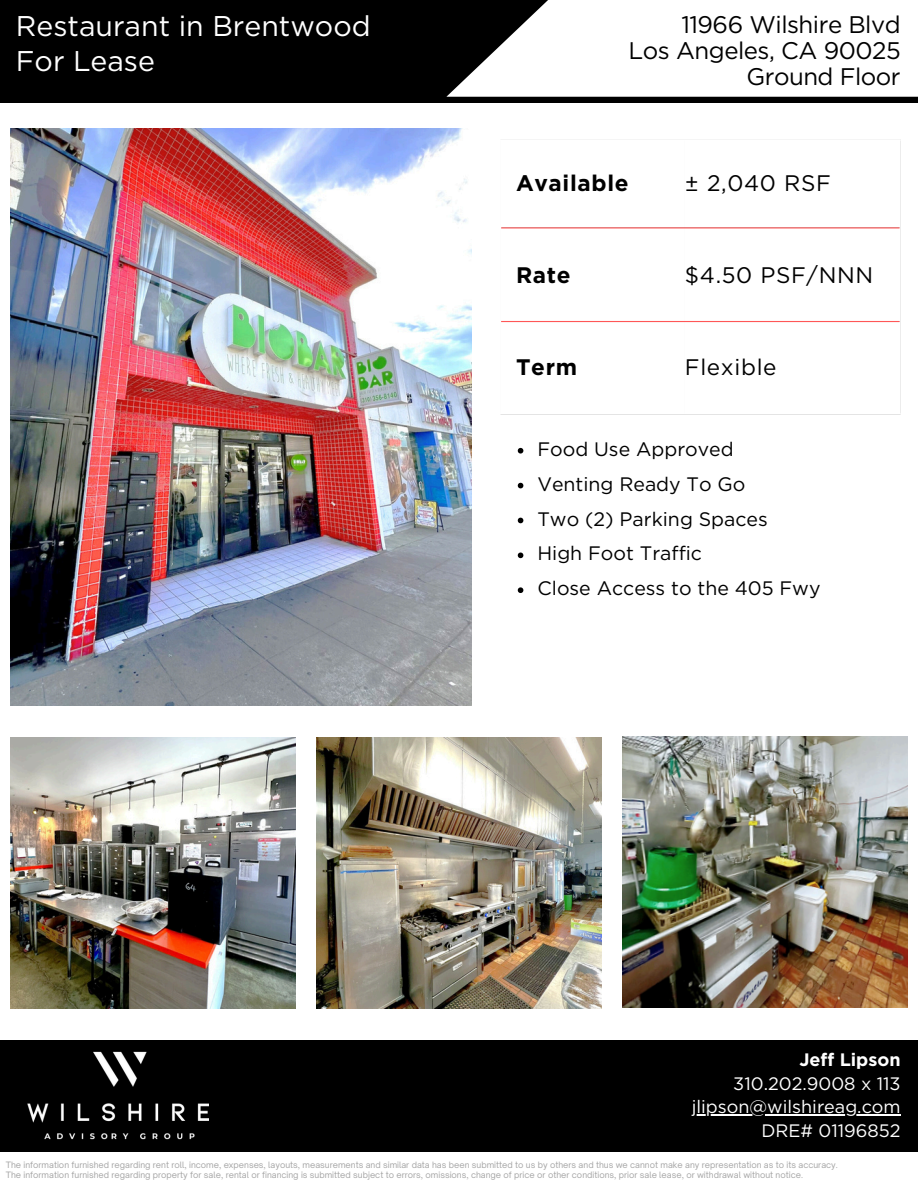
<style>
.page{position:relative;width:918px;height:1188px;background:#fff}
.page>*{position:absolute;margin:0;border:0;box-sizing:border-box;transform-origin:0 0}
.t1{font:28.5px/34.8px "Gotham";color:#fff}
.t2{font:24px/25.8px "Gotham";letter-spacing:-.02em;color:#000;text-align:right}
.t3{font:22.5px "Gotham";letter-spacing:.03em;color:#000}
.t4{font:700 22.5px "Gotham";letter-spacing:.03em;color:#000}
.t5{font:19.5px "Gotham";color:#000}
.t6{font:18px/23.7px "Gotham";color:#fff;text-align:right}
.t7{font:8.4px "Open Sauce One";color:#a6a6a6}
.s1{font-weight:700}
</style>
<div class="page">
<div style="left:0;top:1040px;width:918px;height:112px;background:#000"></div>
<img style="left:27px;top:1051px;width:181px;height:89px">
<hr style="left:501px;top:227px;width:399px;height:2px;background:#ff5757">
<hr style="left:501px;top:321px;width:399px;height:1px;background:#ff5757">
<div style="left:0;top:0;width:918px;height:102px;background:#000"></div>
<div style="left:446px;top:0;width:472px;height:97px;background:#fff"></div>
<img style="left:10px;top:129px;width:461px;height:577px">
<img style="left:317px;top:738px;width:284px;height:271px">
<img style="left:10px;top:738px;width:285px;height:271px">
<img style="left:623px;top:736px;width:284px;height:272px">
<hr style="left:692px;top:1114px;width:209px;height:2px;background:#fff">
<svg style="left:518px;top:448px;width:5px;height:6px"></svg>
<svg style="left:518px;top:483px;width:5px;height:5px"></svg>
<svg style="left:518px;top:518px;width:5px;height:5px"></svg>
<svg style="left:518px;top:553px;width:5px;height:5px"></svg>
<svg style="left:518px;top:587px;width:5px;height:6px"></svg>
<p class="t1" style="left:16px;top:9px;width:356px">Restaurant in Brentwood<br>For Lease</p>
<p class="t2" style="left:629px;top:11px;width:274px">11966 Wilshire Blvd<br>Los Angeles, CA 90025<br>Ground Floor</p>
<h1 class="t4" style="left:516px;top:169px;width:114px">Available</h1>
<h2 class="t3" style="left:685px;top:169px;width:147px">± 2,040 RSF</h2>
<p class="t4" style="left:516px;top:261px;width:56px">Rate</p>
<p class="t3" style="left:685px;top:261px;width:190px">$4.50 PSF/NNN</p>
<p class="t4" style="left:516px;top:353px;width:63px">Term</p>
<p class="t3" style="left:685px;top:353px;width:93px">Flexible</p>
<p class="t5" style="left:537px;top:437px;width:198px">Food Use Approved</p>
<p class="t5" style="left:537px;top:472px;width:210px">Venting Ready To Go</p>
<p class="t5" style="left:537px;top:507px;width:232px">Two (2) Parking Spaces</p>
<p class="t5" style="left:537px;top:542px;width:166px">High Foot Traffic</p>
<p class="t5" style="left:537px;top:577px;width:285px">Close Access to the 405 Fwy</p>
<p class="t6" style="left:733px;top:1048px;width:169px"><span class="s1">Jeff Lipson<br></span>310.202.9008 x 113</p>
<p class="t6" style="left:692px;top:1095px;width:210px">jlipson@wilshireag.com<br>DRE# 01196852</p>
<p class="t7" style="left:6px;top:1160px;width:834px">The information furnished regarding rent roll, income, expenses, layouts, measurements and similar data has been submitted to us by others and thus we cannot make any representation as to its accuracy.</p>
<p class="t7" style="left:6px;top:1169px;width:799px">The information furnished regarding property for sale, rental or financing is submitted subject to errors, omissions, change of price or other conditions, prior sale lease, or withdrawal without notice.</p>
</div>
